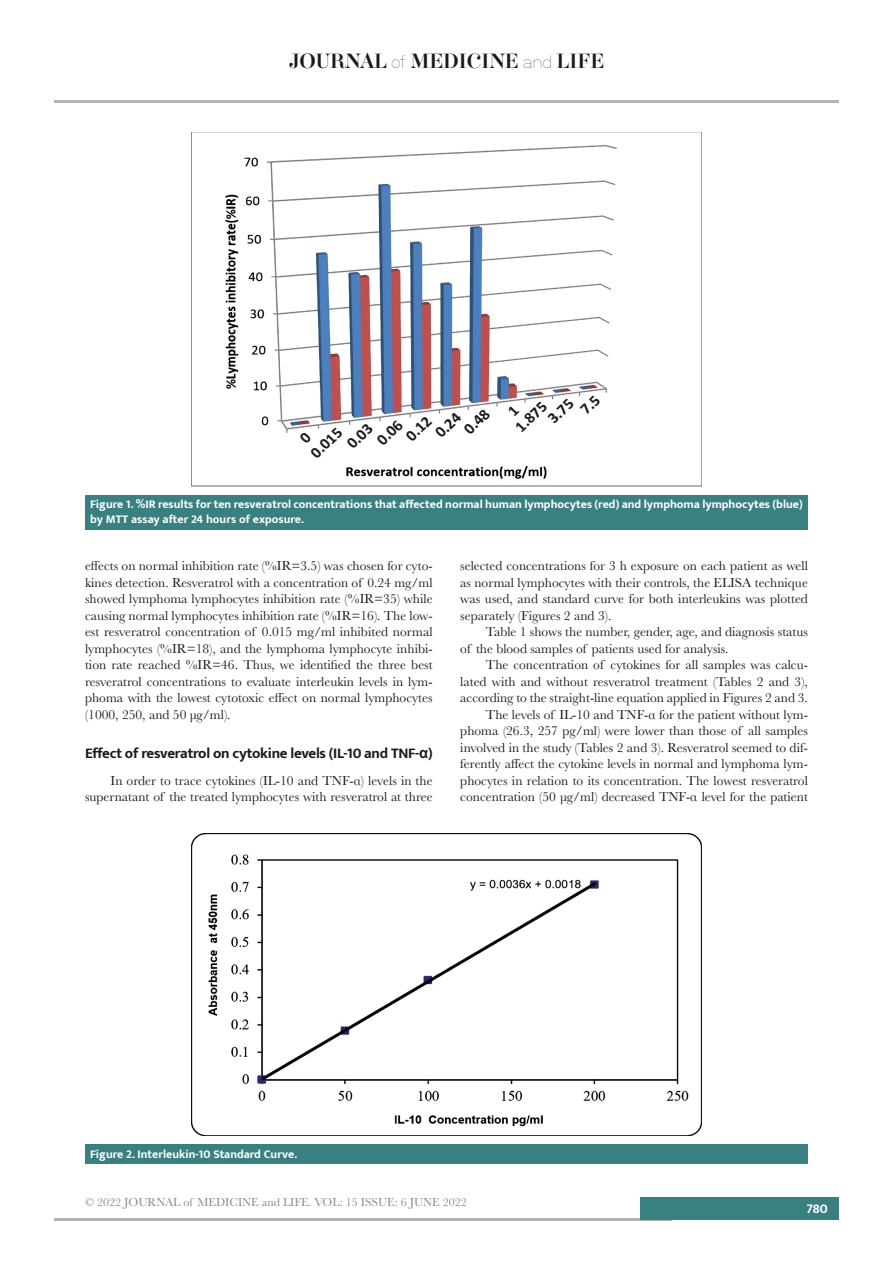
<style>
.page{position:relative;width:893px;height:1263px;background:#fff}
.page>*{position:absolute;margin:0;border:0;box-sizing:border-box;transform-origin:0 0}
.t1{font:18px "Aker Brygge Display";color:#1a1a19}
.t2{font:700 16.05px "Calibri";color:#1a1a19}
.titlu_3{font:700 15px "Mukta";letter-spacing:-.02em;color:#1a1a19}
.text{font:13.5px/16.5px "Baskerville";color:#1a1a19;text-align:justify}
.t3{font:700 13.5px "Mukta";color:#fff}
.legenda_tabel{font:700 12px/14.4px "Mukta";color:#fff}
.t4{font:12px "Baskerville";color:#888787}
.s1{font-family:"Neubau Grotesk Lei"}
.s2{font-family:"Arial"}
</style>
<div class="page">
<hr style="left:54px;top:1218px;width:618px;height:2px;background:#b2b3b2">
<div style="left:641px;top:1198px;width:198px;height:22px;background:#398080"></div>
<hr style="left:54px;top:100px;width:785px;height:2px;background:#b2b3b2">
<div style="left:85px;top:495px;width:723px;height:34px;background:#398080"></div>
<img style="left:191px;top:132px;width:511px;height:354px">
<div style="left:85px;top:1144px;width:723px;height:20px;background:#398080"></div>
<img style="left:191px;top:833px;width:511px;height:303px">
<svg style="left:291px;top:393px;width:320px;height:72px"></svg>
<h1 class="t1" style="left:289px;top:49px;width:317px">JOURNAL <span class="s1">of</span> MEDICINE <span class="s1">and</span> LIFE</h1>
<p class="t2" style="left:305px;top:446px;width:38px;rotate:-43deg">0.015</p>
<p class="t2" style="left:342px;top:437px;width:30px;rotate:-43deg">0.03</p>
<p class="t2" style="left:372px;top:434px;width:30px;rotate:-43deg">0.06</p>
<p class="t2" style="left:401px;top:430px;width:30px;rotate:-43deg">0.12</p>
<p class="t2" style="left:430px;top:426px;width:30px;rotate:-43deg">0.24</p>
<p class="t2" style="left:459px;top:422px;width:30px;rotate:-43deg">0.48</p>
<p class="t2" style="left:510px;top:421px;width:38px;rotate:-43deg">1.875</p>
<p class="t2" style="left:543px;top:412px;width:30px;rotate:-43deg">3.75</p>
<p class="legenda_tabel" style="left:90px;top:497px;width:714px">Figure 1. %IR results for ten resveratrol concentrations that affected normal human lymphocytes (red) and lymphoma lymphocytes (blue) by MTT assay after 24 hours of exposure.</p>
<p class="text" style="left:85px;top:558px;width:349px">effects on normal inhibition rate (%IR=3.5) was chosen for cyto&shy;kines detection. Resveratrol with a concentration of 0.24 mg/ml showed lymphoma lymphocytes inhibition rate (%IR=35) while causing normal lymphocytes inhibition rate (%IR=16). The low&shy;est resveratrol concentration of 0.015 mg/ml inhibited normal lymphocytes (%IR=18), and the lymphoma lymphocyte inhibi&shy;tion rate reached %IR=46. Thus, we identified the three best resveratrol concentrations to evaluate interleukin levels in lym&shy;phoma with the lowest cytotoxic effect on normal lymphocytes (1000, 250, and 50 μg/ml).</p>
<p class="titlu_3" style="left:85px;top:744px;width:349px">Effect of resveratrol on cytokine levels (IL-10 and TNF-<span class="s2">α</span>)</p>
<p class="text" style="left:85px;top:772px;width:349px;text-align:right">In order to trace cytokines (IL-10 and TNF-α) levels in the supernatant of the treated lymphocytes with resveratrol at three</p>
<p class="text" style="left:460px;top:558px;width:349px">selected concentrations for 3 h exposure on each patient as well as normal lymphocytes with their controls, the ELISA technique was used, and standard curve for both interleukins was plotted separately (Figures 2 and 3).</p>
<p class="text" style="left:460px;top:624px;width:349px;text-indent:26px">Table 1 shows the number, gender, age, and diagnosis status of the blood samples of patients used for analysis.</p>
<p class="text" style="left:460px;top:657px;width:349px;text-indent:26px">The concentration of cytokines for all samples was calcu&shy;lated with and without resveratrol treatment (Tables 2 and 3), according to the straight-line equation applied in Figures 2 and 3.</p>
<p class="text" style="left:460px;top:706px;width:349px;text-indent:26px">The levels of IL-10 and TNF-α for the patient without lym&shy;phoma (26.3, 257 pg/ml) were lower than those of all samples involved in the study (Tables 2 and 3). Resveratrol seemed to dif&shy;ferently affect the cytokine levels in normal and lymphoma lym&shy;phocytes in relation to its concentration. The lowest resveratrol concentration (50 μg/ml) decreased TNF-α level for the patient</p>
<p class="legenda_tabel" style="left:90px;top:1146px;width:208px">Figure 2. Interleukin-10 Standard Curve.</p>
<p class="t4" style="left:85px;top:1195px;width:383px">© 2022 JOURNAL of MEDICINE and LIFE. VOL: 15 ISSUE: 6 JUNE 2022</p>
<p class="t3" style="left:806px;top:1200px;width:23px">780</p>
</div>
